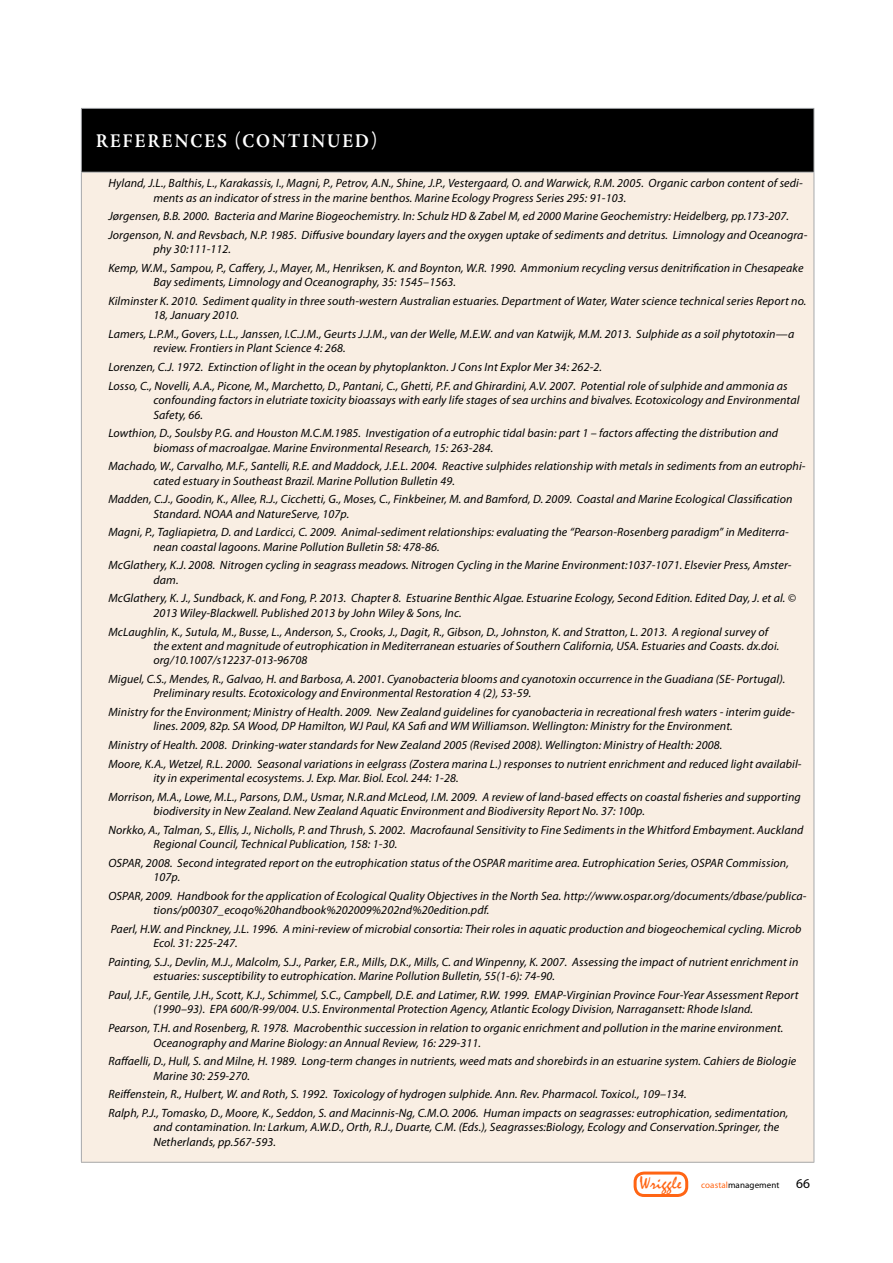
<style>
.page{position:relative;width:893px;height:1263px;background:#fff}
.page>*{position:absolute;margin:0;border:0;box-sizing:border-box;transform-origin:0 0}
.t1{font:700 19.5px "Adobe Jenson Pro";letter-spacing:.12em;color:#fff;scale:.9 1}
.t2{font:italic 12px/18.6px "Myriad Pro";letter-spacing:.01em;color:#000}
.t3{font:9px "Myriad Pro";letter-spacing:.01em;color:#000}
.s1{font-family:"Mistral";font-size:18px;color:#ff6514}
.s2{color:#ff6514}
.s3{font-size:13.5px}
</style>
<div class="page">
<div style="left:634px;top:1171px;width:54px;height:26px;border:3px solid #ff6514;border-radius:9px"></div>
<div style="left:81px;top:108px;width:733px;height:64px;background:#000"></div>
<div style="left:81px;top:172px;width:733px;height:990px;background:#f9eee3"></div>
<hr style="left:81px;top:108px;width:733px;height:1px;background:#a7a9ac">
<hr style="left:81px;top:109px;width:1px;height:63px;background:#a7a9ac">
<hr style="left:814px;top:109px;width:1px;height:63px;background:#a7a9ac">
<hr style="left:81px;top:172px;width:733px;height:1px;background:#a7a9ac">
<hr style="left:81px;top:173px;width:1px;height:989px;background:#a7a9ac">
<hr style="left:814px;top:173px;width:1px;height:989px;background:#a7a9ac">
<hr style="left:81px;top:1162px;width:733px;height:1px;background:#a7a9ac">
<h1 class="t1" style="left:96px;top:130px;width:15px">REFE</h1>
<h1 class="t1" style="left:148px;top:130px;width:109px">RENCES (CONTIN</h1>
<h1 class="t1" style="left:327px;top:130px;width:57px">UED)</h1>
<p class="t2" style="left:153px;top:176px;width:651px;line-height:14.4px;text-indent:-45px">Hyland, J.L., Balthis, L., Karakassis, I., Magni, P., Petrov, A.N., Shine, J.P., Vestergaard, O. and Warwick, R.M. 2005. Organic carbon content of sedi&shy;ments as an indicator of stress in the marine benthos. Marine Ecology Progress Series 295: 91-103.</p>
<p class="t2" style="left:108px;top:207px;width:700px">Jørgensen, B.B. 2000. Bacteria and Marine Biogeochemistry. In: Schulz HD &amp; Zabel M, ed 2000 Marine Geochemistry: Heidelberg, pp.173-207.<br>Jorgenson, N. and Revsbach, N.P. 1985. Diffusive boundary layers and the oxygen uptake of sediments and detritus. Limnology and Oceanogra-</p>
<p class="t2" style="left:108px;top:240px;width:696px;text-indent:45px">phy 30:111-112.<br>Kemp, W.M., Sampou, P., Caffery, J., Mayer, M., Henriksen, K. and Boynton, W.R. 1990. Ammonium recycling versus denitrification in Chesapeake</p>
<p class="t2" style="left:108px;top:273px;width:700px;text-indent:45px">Bay sediments, Limnology and Oceanography, 35: 1545–1563.<br>Kilminster K. 2010. Sediment quality in three south-western Australian estuaries. Department of Water, Water science technical series Report no.</p>
<p class="t2" style="left:108px;top:306px;width:688px;text-indent:45px">18, January 2010.<br>Lamers, L.P.M., Govers, L.L., Janssen, I.C.J.M., Geurts J.J.M., van der Welle, M.E.W. and van Katwijk, M.M. 2013. Sulphide as a soil phytotoxin—a</p>
<p class="t2" style="left:108px;top:339px;width:681px;text-indent:45px">review. Frontiers in Plant Science 4: 268.<br>Lorenzen, C.J. 1972. Extinction of light in the ocean by phytoplankton. J Cons Int Explor Mer 34: 262-2.<br>Losso, C., Novelli, A.A., Picone, M., Marchetto, D., Pantani, C., Ghetti, P.F. and Ghirardini, A.V. 2007. Potential role of sulphide and ammonia as</p>
<p class="t2" style="left:153px;top:393px;width:648px;line-height:14.4px">confounding factors in elutriate toxicity bioassays with early life stages of sea urchins and bivalves. Ecotoxicology and Environmental<br>Safety, 66.</p>
<p class="t2" style="left:153px;top:426px;width:626px;line-height:14.4px;text-indent:-45px">Lowthion, D., Soulsby P.G. and Houston M.C.M.1985. Investigation of a eutrophic tidal basin: part 1 – factors affecting the distribution and biomass of macroalgae. Marine Environmental Research, 15: 263-284.</p>
<p class="t2" style="left:153px;top:459px;width:654px;line-height:14.4px;text-indent:-45px">Machado, W., Carvalho, M.F., Santelli, R.E. and Maddock, J.E.L. 2004. Reactive sulphides relationship with metals in sediments from an eutrophi&shy;cated estuary in Southeast Brazil. Marine Pollution Bulletin 49.</p>
<p class="t2" style="left:153px;top:492px;width:641px;line-height:14.4px;text-indent:-45px">Madden, C.J., Goodin, K., Allee, R.J., Cicchetti, G., Moses, C., Finkbeiner, M. and Bamford, D. 2009. Coastal and Marine Ecological Classification<br>Standard. NOAA and NatureServe, 107p.</p>
<p class="t2" style="left:153px;top:525px;width:637px;line-height:14.4px;text-indent:-45px">Magni, P., Tagliapietra, D. and Lardicci, C. 2009. Animal-sediment relationships: evaluating the “Pearson-Rosenberg paradigm” in Mediterra&shy;nean coastal lagoons. Marine Pollution Bulletin 58: 478-86.</p>
<p class="t2" style="left:153px;top:558px;width:640px;line-height:14.4px;text-indent:-45px">McGlathery, K.J. 2008. Nitrogen cycling in seagrass meadows. Nitrogen Cycling in the Marine Environment:1037-1071. Elsevier Press, Amster&shy;dam.</p>
<p class="t2" style="left:153px;top:591px;width:644px;line-height:14.4px;text-indent:-45px">McGlathery, K. J., Sundback, K. and Fong, P. 2013. Chapter 8. Estuarine Benthic Algae. Estuarine Ecology, Second Edition. Edited Day, J. et al. ©<br>2013 Wiley-Blackwell. Published 2013 by John Wiley &amp; Sons, Inc.</p>
<p class="t2" style="left:153px;top:624px;width:627px;line-height:14.4px;text-indent:-45px">McLaughlin, K., Sutula, M., Busse, L., Anderson, S., Crooks, J., Dagit, R., Gibson, D., Johnston, K. and Stratton, L. 2013. A regional survey of the extent and magnitude of eutrophication in Mediterranean estuaries of Southern California, USA. Estuaries and Coasts. dx.doi. org/10.1007/s12237-013-96708</p>
<p class="t2" style="left:153px;top:671px;width:634px;line-height:14.4px;text-indent:-45px">Miguel, C.S., Mendes, R., Galvao, H. and Barbosa, A. 2001. Cyanobacteria blooms and cyanotoxin occurrence in the Guadiana (SE- Portugal).<br>Preliminary results. Ecotoxicology and Environmental Restoration 4 (2), 53-59.</p>
<p class="t2" style="left:153px;top:705px;width:643px;line-height:14.4px;text-indent:-45px">Ministry for the Environment; Ministry of Health. 2009. New Zealand guidelines for cyanobacteria in recreational fresh waters - interim guide&shy;lines. 2009, 82p. SA Wood, DP Hamilton, WJ Paul, KA Safi and WM Williamson. Wellington: Ministry for the Environment.</p>
<p class="t2" style="left:108px;top:735px;width:695px">Ministry of Health. 2008. Drinking-water standards for New Zealand 2005 (Revised 2008). Wellington: Ministry of Health: 2008.<br>Moore, K.A., Wetzel, R.L. 2000. Seasonal variations in eelgrass (Zostera marina L.) responses to nutrient enrichment and reduced light availabil-</p>
<p class="t2" style="left:108px;top:769px;width:694px;text-indent:45px">ity in experimental ecosystems. J. Exp. Mar. Biol. Ecol. 244: 1-28.<br>Morrison, M.A., Lowe, M.L., Parsons, D.M., Usmar, N.R.and McLeod, I.M. 2009. A review of land-based effects on coastal fisheries and supporting</p>
<p class="t2" style="left:108px;top:802px;width:697px;text-indent:45px">biodiversity in New Zealand. New Zealand Aquatic Environment and Biodiversity Report No. 37: 100p.<br>Norkko, A., Talman, S., Ellis, J., Nicholls, P. and Thrush, S. 2002. Macrofaunal Sensitivity to Fine Sediments in the Whitford Embayment. Auckland</p>
<p class="t2" style="left:108px;top:835px;width:682px;text-indent:45px">Regional Council, Technical Publication, 158: 1-30.<br>OSPAR, 2008. Second integrated report on the eutrophication status of the OSPAR maritime area. Eutrophication Series, OSPAR Commission,</p>
<p class="t2" style="left:108px;top:868px;width:700px;text-indent:45px">107p.<br>OSPAR, 2009. Handbook for the application of Ecological Quality Objectives in the North Sea. http://www.ospar.org/documents/dbase/publica-</p>
<p class="t2" style="left:111px;top:901px;width:692px;text-indent:43px">tions/p00307_ecoqo%20handbook%202009%202nd%20edition.pdf.<br>Paerl, H.W. and Pinckney, J.L. 1996. A mini-review of microbial consortia: Their roles in aquatic production and biogeochemical cycling. Microb</p>
<p class="t2" style="left:108px;top:934px;width:692px;text-indent:45px">Ecol. 31: 225-247.<br>Painting, S.J., Devlin, M.J., Malcolm, S.J., Parker, E.R., Mills, D.K., Mills, C. and Winpenny, K. 2007. Assessing the impact of nutrient enrichment in</p>
<p class="t2" style="left:108px;top:967px;width:691px;text-indent:45px">estuaries: susceptibility to eutrophication. Marine Pollution Bulletin, 55(1-6): 74-90.<br>Paul, J.F., Gentile, J.H., Scott, K.J., Schimmel, S.C., Campbell, D.E. and Latimer, R.W. 1999. EMAP-Virginian Province Four-Year Assessment Report</p>
<p class="t2" style="left:108px;top:1000px;width:677px;text-indent:45px">(1990–93). EPA 600/R-99/004. U.S. Environmental Protection Agency, Atlantic Ecology Division, Narragansett: Rhode Island.<br>Pearson, T.H. and Rosenberg, R. 1978. Macrobenthic succession in relation to organic enrichment and pollution in the marine environment.</p>
<p class="t2" style="left:108px;top:1033px;width:689px;text-indent:45px">Oceanography and Marine Biology: an Annual Review, 16: 229-311.<br>Raffaelli, D., Hull, S. and Milne, H. 1989. Long-term changes in nutrients, weed mats and shorebirds in an estuarine system. Cahiers de Biologie</p>
<p class="t2" style="left:108px;top:1066px;width:682px;text-indent:45px">Marine 30: 259-270.<br>Reiffenstein, R., Hulbert, W. and Roth, S. 1992. Toxicology of hydrogen sulphide. Ann. Rev. Pharmacol. Toxicol., 109–134.<br>Ralph, P.J., Tomasko, D., Moore, K., Seddon, S. and Macinnis-Ng, C.M.O. 2006. Human impacts on seagrasses: eutrophication, sedimentation,</p>
<p class="t2" style="left:153px;top:1120px;width:627px;line-height:14.4px">and contamination. In: Larkum, A.W.D., Orth, R.J., Duarte, C.M. (Eds.), Seagrasses:Biology, Ecology and Conservation.Springer, the<br>Netherlands, pp.567-593.</p>
<p class="t3" style="left:640px;top:1179px;width:172px"><span class="s1">Wriggle</span> <span class="s2">coastal</span>management <span class="s3">66</span></p>
</div>
